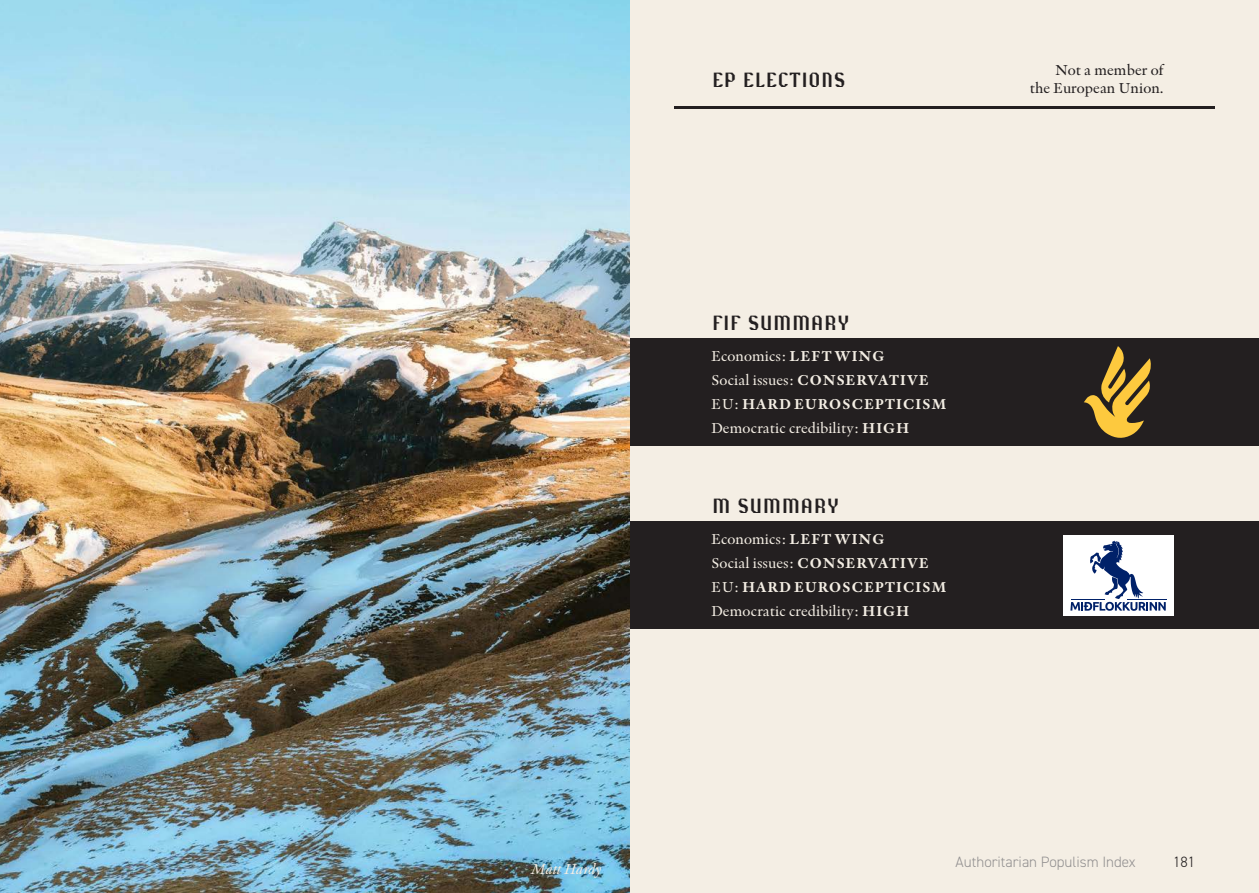
<style>
.page{position:relative;width:1259px;height:893px;background:#f4eee4}
.page>*{position:absolute;margin:0;border:0;box-sizing:border-box;transform-origin:0 0}
.Inforuta_Titel{font:21px "Resistance";letter-spacing:.06em;color:#231f20}
.Inforuta{font:15px "Indigo Antiqua 2";color:#f4eee4}
.Inforuta-2{font:700 15px "Indigo Antiqua 2";letter-spacing:.08em;color:#f4eee4}
.Inforuta-3{font:15px "Indigo Antiqua 2";color:#231f20}
.t1{font:300 15px "DIN2014";color:#929090}
.Fotograf-cred{font:italic 15px "Indigo Antiqua 2";color:#f4eee4}
.t2{font:300 15px "DIN2014";color:#231f20}
.s1{font-weight:700}
.s2{font-weight:400}
</style>
<div class="page">
<div style="left:629px;top:339px;width:630px;height:107px;background:#231f20"></div>
<div style="left:629px;top:522px;width:630px;height:107px;background:#231f20"></div>
<hr style="left:674px;top:106px;width:540px;height:2px;background:#231f20">
<svg style="left:1084px;top:346px;width:67px;height:92px"></svg>
<div style="left:1062px;top:535px;width:111px;height:80px;background:#fff"></div>
<hr style="left:1127px;top:599px;width:39px;height:1px;background:#002169">
<svg style="left:1070px;top:541px;width:95px;height:70px"></svg>
<img style="left:0;top:0;width:629px;height:893px">
<p class="Fotograf-cred" style="left:531px;top:859px;width:72px">Matt Hardy</p>
<p class="Inforuta_Titel" style="left:712px;top:68px;width:134px">EP ELECTIONS</p>
<p class="Inforuta-3" style="left:1055px;top:59px;width:110px">Not a member of</p>
<p class="Inforuta-3" style="left:1029px;top:77px;width:135px">the European Union.</p>
<p class="Inforuta_Titel" style="left:712px;top:311px;width:138px">FIF SUMMARY</p>
<p class="Inforuta" style="left:711px;top:346px;width:174px">Economics: <span class="s1">LEFT WING</span></p>
<p class="Inforuta" style="left:711px;top:370px;width:219px">Social issues: <span class="s1">CONSERVATIVE</span></p>
<p class="Inforuta-2" style="left:711px;top:394px;width:236px"><span class="s2">EU:</span> HARD EUROSCEPTICISM</p>
<p class="Inforuta" style="left:711px;top:418px;width:199px">Democratic credibility: <span class="s1">HIGH</span></p>
<p class="Inforuta_Titel" style="left:712px;top:494px;width:127px">M SUMMARY</p>
<p class="Inforuta" style="left:711px;top:529px;width:174px">Economics: <span class="s1">LEFT WING</span></p>
<p class="Inforuta" style="left:711px;top:553px;width:219px">Social issues: <span class="s1">CONSERVATIVE</span></p>
<p class="Inforuta-2" style="left:711px;top:577px;width:236px"><span class="s2">EU:</span> HARD EUROSCEPTICISM</p>
<p class="Inforuta" style="left:711px;top:601px;width:199px">Democratic credibility: <span class="s1">HIGH</span></p>
<p class="t1" style="left:955px;top:853px;width:181px">Authoritarian Populism Index</p>
<p class="t2" style="left:1173px;top:853px;width:24px">181</p>
</div>
